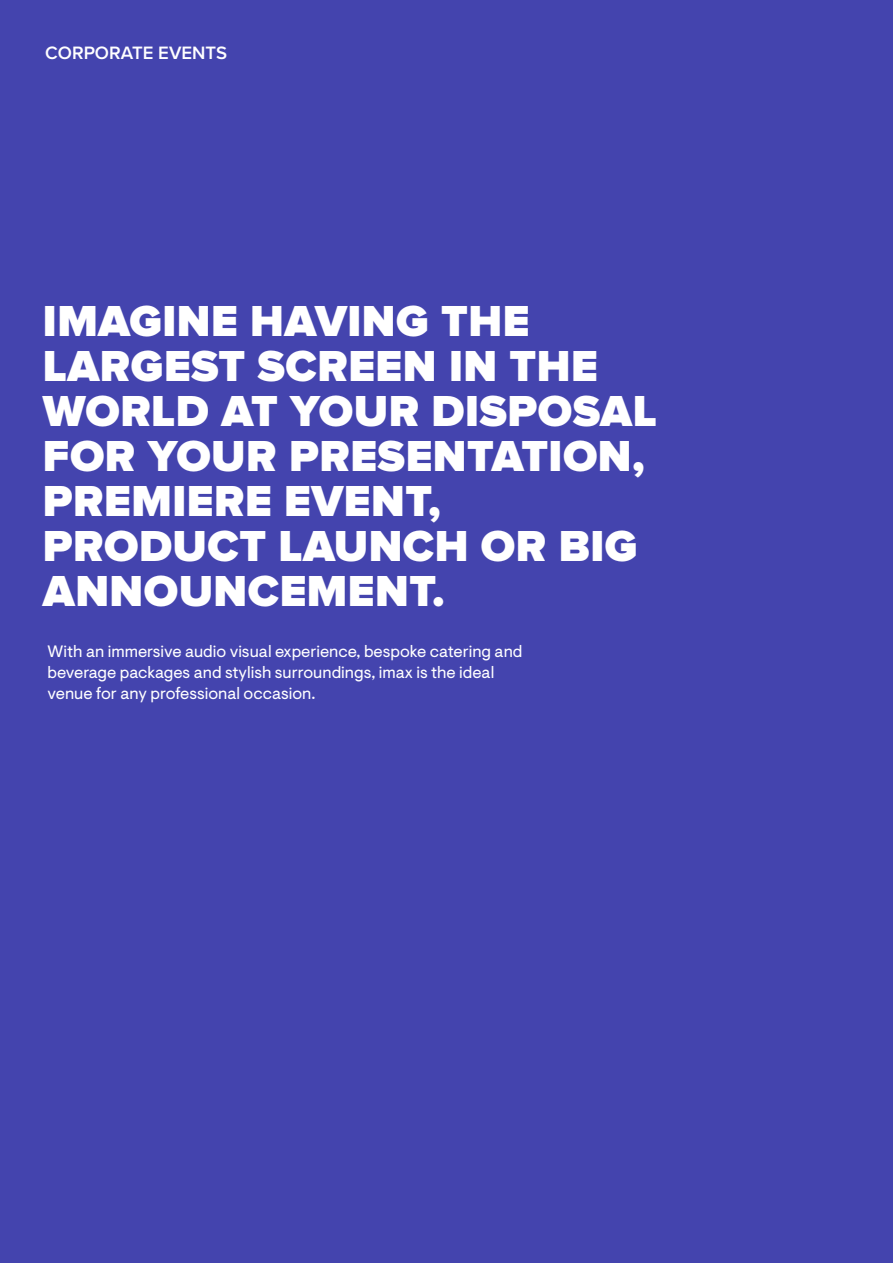
<style>
.page{position:relative;width:893px;height:1263px;background:#4444ae}
.page>*{position:absolute;margin:0;border:0;box-sizing:border-box;transform-origin:0 0}
.t1{font:900 45px/45px "Proxima Nova";letter-spacing:.01em;color:#fff}
.t2{font:600 18.6px "Proxima Nova";color:#fff}
.t3{font:16.5px/21px "Visuelt";color:#fff}
</style>
<div class="page">
<p class="t2" style="left:45px;top:39px;width:184px">CORPORATE EVENTS</p>
<h1 class="t1" style="left:43px;top:299px;width:615px">IMAGINE HAVING THE<br>LARGEST SCREEN IN THE<br>WORLD AT YOUR DISPOSAL<br>FOR YOUR PRESENTATION,<br>PREMIERE EVENT,<br>PRODUCT LAUNCH OR BIG<br>ANNOUNCEMENT.</h1>
<p class="t3" style="left:48px;top:641px;width:476px">With an immersive audio visual experience, bespoke catering and beverage packages and stylish surroundings, imax is the ideal venue for any professional occasion.</p>
</div>
